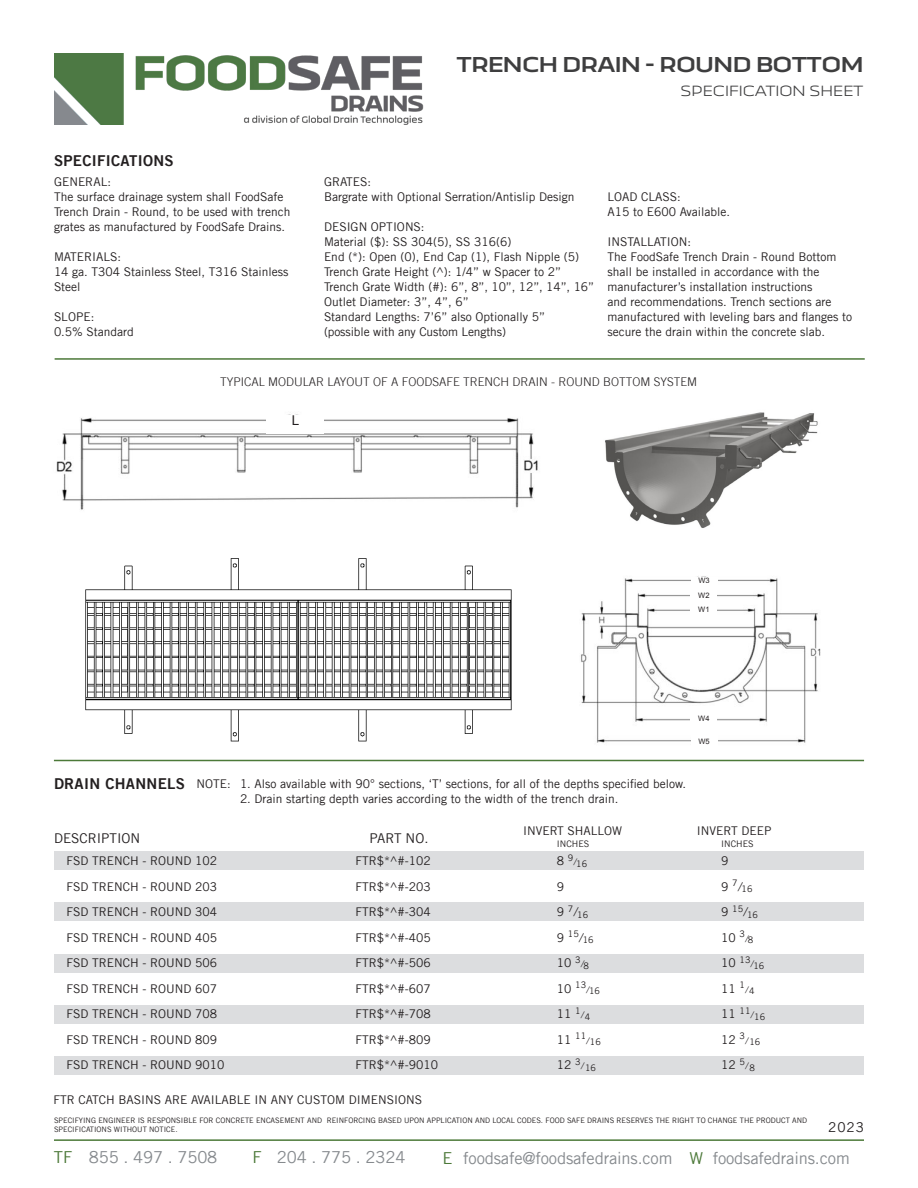
<style>
.page{position:relative;width:918px;height:1188px;background:#fff}
.page>*{position:absolute;margin:0;border:0;box-sizing:border-box;transform-origin:0 0}
.t1{font:600 24px "Graphico";color:#3e3e3f}
.t2{font:16.5px "Trade Gothic LT";letter-spacing:-.01em;color:#868a8e}
.t3{font:300 16.5px "Graphico";color:#3e3e3f}
.t4{font:16.5px "Trade Gothic LT";color:#4c7939}
.t5{font:15px "Trade Gothic LT Bold Two";letter-spacing:.02em;color:#231f20}
.t6{font:13.5px "Trade Gothic LT";color:#231f20}
.t7{font:13.5px "Arial";color:#231f20}
.Body{font:12px/15px "Trade Gothic LT";color:#231f20}
.t8{font:300 12px "Trade Gothic LT";color:#231f20}
.Body-2{font:9px "Trade Gothic LT";color:#231f20}
.Body-3{font:italic 9px "Trade Gothic LT";color:#231f20}
.t9{font:7.5px/9px "Trade Gothic LT";color:#231f20}
.t10{font:7.5px "Arial";color:#231f20}
.s1{font-size:12px}
.s2{font-style:italic;font-size:12px}
.s3{font-style:normal}
</style>
<div class="page">
<div style="left:54px;top:851px;width:810px;height:19px;background:#dcdddf"></div>
<div style="left:54px;top:903px;width:810px;height:18px;background:#dcdddf"></div>
<div style="left:54px;top:954px;width:810px;height:18px;background:#dcdddf"></div>
<div style="left:54px;top:1005px;width:810px;height:19px;background:#dcdddf"></div>
<div style="left:54px;top:1056px;width:810px;height:19px;background:#dcdddf"></div>
<hr style="left:54px;top:1139px;width:810px;height:2px;background:#4c7939">
<hr style="left:55px;top:358px;width:810px;height:2px;background:#4c7939">
<img style="left:581px;top:576px;width:240px;height:167px">
<img style="left:56px;top:414px;width:482px;height:96px">
<img style="left:69px;top:558px;width:460px;height:202px">
<img style="left:55px;top:54px;width:369px;height:70px">
<img style="left:605px;top:412px;width:213px;height:116px">
<hr style="left:54px;top:760px;width:810px;height:1px;background:#4c7939">
<div style="left:266px;top:416px;width:58px;height:18px;background:#fff"></div>
<div style="left:691px;top:578px;width:26px;height:11px;background:#fff"></div>
<div style="left:691px;top:583px;width:26px;height:23px;background:#fff"></div>
<div style="left:691px;top:606px;width:26px;height:17px;background:#fff"></div>
<div style="left:691px;top:707px;width:26px;height:22px;background:#fff"></div>
<div style="left:691px;top:729px;width:26px;height:23px;background:#fff"></div>
<p class="t5" style="left:54px;top:151px;width:121px">SPECIFICATIONS</p>
<p class="Body" style="left:54px;top:174px;width:58px">GENERAL:</p>
<p class="Body" style="left:54px;top:189px;width:238px">The surface drainage system shall FoodSafe<br>Trench Drain - Round, to be used with trench grates as manufactured by FoodSafe Drains.</p>
<p class="Body" style="left:54px;top:249px;width:69px">MATERIALS:</p>
<p class="Body" style="left:54px;top:264px;width:236px">14 ga. T304 Stainless Steel, T316 Stainless<br>Steel</p>
<p class="Body" style="left:54px;top:309px;width:81px">SLOPE:<br>0.5% Standard</p>
<p class="t1" style="left:457px;top:50px;width:408px">TRENCH DRAIN - ROUND BOTTOM</p>
<p class="t3" style="left:681px;top:81px;width:184px">SPECIFICATION SHEET</p>
<p class="Body" style="left:324px;top:174px;width:49px">GRATES:</p>
<p class="Body" style="left:324px;top:189px;width:252px">Bargrate with Optional Serration/Antislip Design</p>
<p class="Body" style="left:324px;top:219px;width:102px">DESIGN OPTIONS:</p>
<p class="Body" style="left:324px;top:234px;width:189px">Material ($): SS 304(5), SS 316(6)</p>
<p class="Body" style="left:324px;top:249px;width:257px">End (*): Open (0), End Cap (1), Flash Nipple (5)</p>
<p class="Body" style="left:324px;top:264px;width:239px">Trench Grate Height (^): 1/4” w Spacer to 2”</p>
<p class="Body" style="left:324px;top:279px;width:272px">Trench Grate Width (#): 6”, 8”, 10”, 12”, 14”, 16”</p>
<p class="Body" style="left:324px;top:294px;width:146px">Outlet Diameter: 3”, 4”, 6”</p>
<p class="Body" style="left:324px;top:309px;width:223px">Standard Lengths: 7’6” also Optionally 5” (possible with any Custom Lengths)</p>
<p class="Body" style="left:608px;top:189px;width:124px">LOAD CLASS:<br>A15 to E600 Available.</p>
<p class="Body" style="left:608px;top:234px;width:85px">INSTALLATION:</p>
<p class="Body" style="left:608px;top:249px;width:246px">The FoodSafe Trench Drain - Round Bottom shall be installed in accordance with the manufacturer’s installation instructions<br>and recommendations. Trench sections are manufactured with leveling bars and flanges to secure the drain within the concrete slab.</p>
<p class="t8" style="left:220px;top:374px;width:479px">TYPICAL MODULAR LAYOUT OF A FOODSAFE TRENCH DRAIN - ROUND BOTTOM SYSTEM</p>
<p class="t7" style="left:292px;top:412px;width:9px">L</p>
<p class="t10" style="left:698px;top:575px;width:13px">W3</p>
<p class="t10" style="left:698px;top:590px;width:13px">W2</p>
<p class="t10" style="left:698px;top:604px;width:13px">W1</p>
<p class="t10" style="left:698px;top:713px;width:13px">W4</p>
<p class="t10" style="left:698px;top:736px;width:13px">W5</p>
<p class="t5" style="left:54px;top:774px;width:132px">DRAIN CHANNELS</p>
<p class="Body" style="left:196px;top:776px;width:491px">NOTE: 1. Also available with 90° sections, ‘T’ sections, for all of the depths specified below.</p>
<p class="Body" style="left:240px;top:791px;width:380px">2. Drain starting depth varies according to the width of the trench drain.</p>
<p class="t6" style="left:54px;top:830px;width:88px">DESCRIPTION</p>
<p class="t6" style="left:370px;top:830px;width:60px">PART NO.</p>
<p class="Body" style="left:67px;top:853px;width:152px">FSD TRENCH - ROUND 102</p>
<p class="Body" style="left:67px;top:879px;width:152px">FSD TRENCH - ROUND 203</p>
<p class="Body" style="left:67px;top:904px;width:152px">FSD TRENCH - ROUND 304</p>
<p class="Body" style="left:67px;top:930px;width:152px">FSD TRENCH - ROUND 405</p>
<p class="Body" style="left:67px;top:955px;width:152px">FSD TRENCH - ROUND 506</p>
<p class="Body" style="left:67px;top:981px;width:152px">FSD TRENCH - ROUND 607</p>
<p class="Body" style="left:67px;top:1006px;width:152px">FSD TRENCH - ROUND 708</p>
<p class="Body" style="left:67px;top:1032px;width:152px">FSD TRENCH - ROUND 809</p>
<p class="Body" style="left:67px;top:1057px;width:159px">FSD TRENCH - ROUND 9010</p>
<p class="Body" style="left:356px;top:853px;width:77px">FTR$*^#-102</p>
<p class="Body" style="left:356px;top:879px;width:77px">FTR$*^#-203</p>
<p class="Body" style="left:356px;top:904px;width:77px">FTR$*^#-304</p>
<p class="Body" style="left:356px;top:930px;width:77px">FTR$*^#-405</p>
<p class="Body" style="left:356px;top:955px;width:77px">FTR$*^#-506</p>
<p class="Body" style="left:356px;top:981px;width:77px">FTR$*^#-607</p>
<p class="Body" style="left:356px;top:1006px;width:77px">FTR$*^#-708</p>
<p class="Body" style="left:356px;top:1032px;width:77px">FTR$*^#-809</p>
<p class="Body" style="left:356px;top:1057px;width:84px">FTR$*^#-9010</p>
<p class="Body" style="left:54px;top:1092px;width:370px">FTR CATCH BASINS ARE AVAILABLE IN ANY CUSTOM DIMENSIONS</p>
<p class="Body" style="left:523px;top:823px;width:101px">INVERT SHALLOW</p>
<p class="Body-2" style="left:557px;top:838px;width:34px">INCHES</p>
<p class="Body" style="left:557px;top:853px;width:18px">8 <sup>9</sup></p>
<p class="Body-2" style="left:573px;top:858px;width:15px"><sup>/</sup>16</p>
<p class="Body" style="left:557px;top:879px;width:9px">9</p>
<p class="Body-2" style="left:557px;top:909px;width:33px"><sup>9</sup> 7<sup>/</sup>16</p>
<p class="Body-2" style="left:557px;top:932px;width:38px"><span class="s1">9</span> 15<span class="s2">/</span>16</p>
<p class="Body" style="left:557px;top:955px;width:25px">10 <sup>3</sup></p>
<p class="Body-3" style="left:581px;top:959px;width:10px">/<span class="s3">8</span></p>
<p class="Body" style="left:557px;top:981px;width:31px">10 <sup>13</sup></p>
<p class="Body-2" style="left:586px;top:986px;width:15px"><sup>/</sup>16</p>
<p class="Body" style="left:557px;top:1006px;width:25px">11 <sup>1</sup></p>
<p class="Body-3" style="left:581px;top:1010px;width:11px">/<span class="s3">4</span></p>
<p class="Body" style="left:557px;top:1032px;width:31px">11 <sup>11</sup></p>
<p class="Body-2" style="left:586px;top:1037px;width:16px"><sup>/</sup>16</p>
<p class="Body" style="left:557px;top:1057px;width:25px">12 <sup>3</sup></p>
<p class="Body-2" style="left:581px;top:1062px;width:17px"><sup>/</sup>16</p>
<p class="Body" style="left:697px;top:823px;width:76px">INVERT DEEP</p>
<p class="Body" style="left:721px;top:853px;width:9px">9</p>
<p class="Body-2" style="left:721px;top:884px;width:33px"><sup>9</sup> 7<sup>/</sup>16</p>
<p class="Body-2" style="left:721px;top:906px;width:38px"><span class="s1">9</span> 15<span class="s2">/</span>16</p>
<p class="Body" style="left:721px;top:930px;width:25px">10 <sup>3</sup></p>
<p class="Body-3" style="left:745px;top:933px;width:10px">/<span class="s3">8</span></p>
<p class="Body" style="left:721px;top:955px;width:31px">10 <sup>13</sup></p>
<p class="Body-2" style="left:751px;top:960px;width:15px"><sup>/</sup>16</p>
<p class="Body" style="left:721px;top:981px;width:25px">11 <sup>1</sup></p>
<p class="Body-3" style="left:745px;top:984px;width:11px">/<span class="s3">4</span></p>
<p class="Body" style="left:721px;top:1006px;width:31px">11 <sup>11</sup></p>
<p class="Body-2" style="left:751px;top:1011px;width:16px"><sup>/</sup>16</p>
<p class="Body" style="left:721px;top:1032px;width:25px">12 <sup>3</sup></p>
<p class="Body-2" style="left:745px;top:1037px;width:17px"><sup>/</sup>16</p>
<p class="Body" style="left:721px;top:1057px;width:25px">12 <sup>5</sup></p>
<p class="Body-3" style="left:745px;top:1061px;width:11px">/<span class="s3">8</span></p>
<p class="Body-2" style="left:721px;top:838px;width:34px">INCHES</p>
<p class="t9" style="left:54px;top:1116px;width:755px">SPECIFYING ENGINEER IS RESPONSIBLE FOR CONCRETE ENCASEMENT AND REINFORCING BASED UPON APPLICATION AND LOCAL CODES. FOOD SAFE DRAINS RESERVES THE RIGHT TO CHANGE THE PRODUCT AND<br>SPECIFICATIONS WITHOUT NOTICE.</p>
<p class="t6" style="left:828px;top:1119px;width:37px">2023</p>
<p class="t4" style="left:54px;top:1147px;width:20px">TF</p>
<p class="t2" style="left:89px;top:1147px;width:130px">855 . 497 . 7508</p>
<p class="t4" style="left:253px;top:1147px;width:11px">F</p>
<p class="t2" style="left:277px;top:1147px;width:130px">204 . 775 . 2324</p>
<p class="t4" style="left:442px;top:1148px;width:12px">E</p>
<p class="t2" style="left:463px;top:1148px;width:211px">foodsafe@foodsafedrains.com</p>
<p class="t4" style="left:689px;top:1148px;width:15px">W</p>
<p class="t2" style="left:713px;top:1148px;width:138px">foodsafedrains.com</p>
</div>
